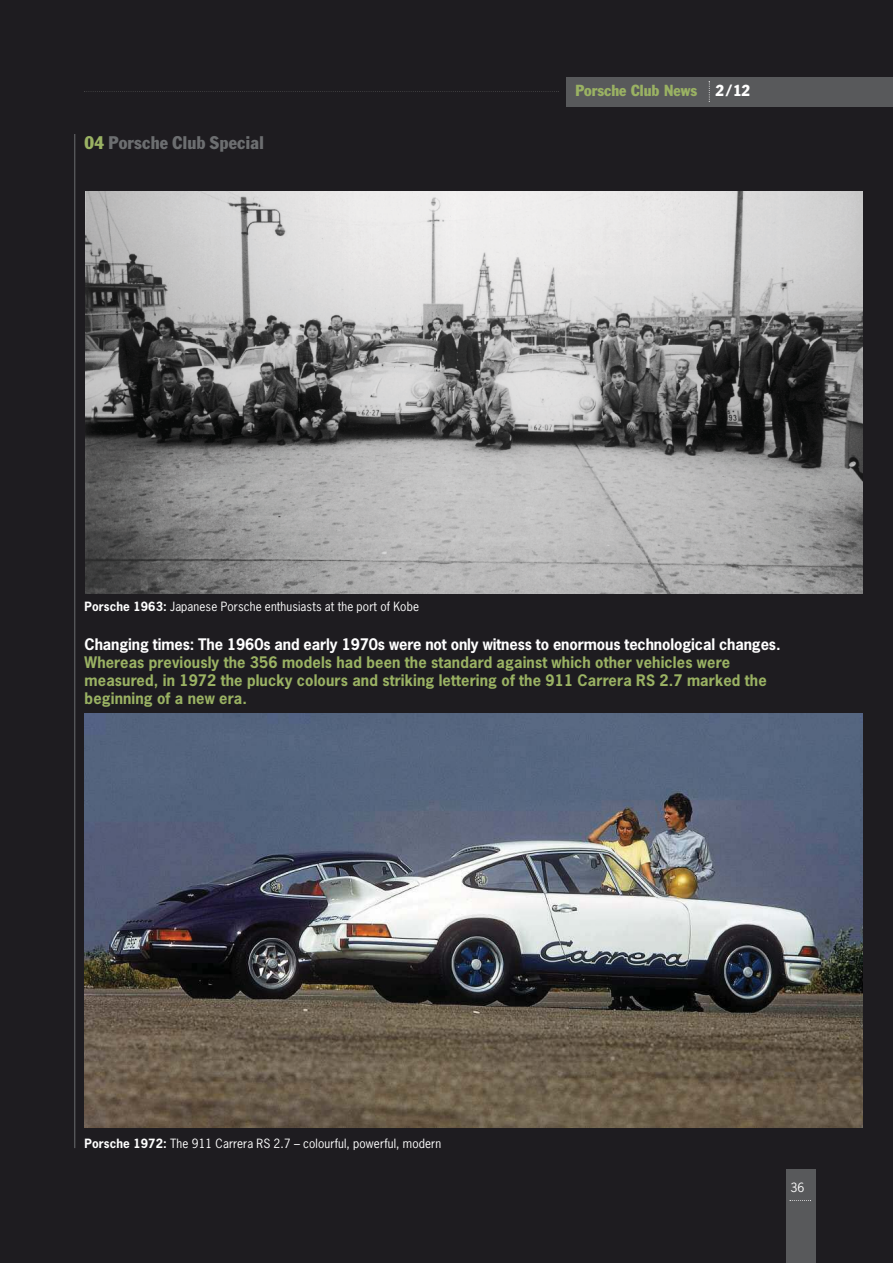
<style>
.page{position:relative;width:893px;height:1263px;background:#fff}
.page>*{position:absolute;margin:0;border:0;box-sizing:border-box;transform-origin:0 0}
.t1{font:condensed 18px "Franklin Gothic";letter-spacing:.015em;color:#6c6e70}
.t2{font:condensed 15.75px "Franklin Gothic";color:#9ab263}
.t3{font:700 15px/18px "News Gothic";letter-spacing:.01em;color:#9ab263}
.t4{font:700 15px "News Gothic";letter-spacing:-.005em;color:#fff}
.t5{font:12px "News Gothic";letter-spacing:.01em;color:#fff}
.s1{color:#9ab263}
.s2{color:#fff}
.s3{font-weight:700}
</style>
<div class="page">
<div style="left:0;top:0;width:892px;height:1263px;background:#1e1c20"></div>
<hr style="left:75px;top:134px;width:1px;height:1014px;background:#6c6e70">
<div style="left:566px;top:77px;width:327px;height:29px;background:#58595b"></div>
<div style="left:786px;top:1169px;width:30px;height:94px;background:#58595b"></div>
<svg style="left:84px;top:91px;width:475px;height:1px"></svg>
<svg style="left:709px;top:81px;width:1px;height:21px"></svg>
<svg style="left:790px;top:1200px;width:21px;height:1px"></svg>
<img style="left:86px;top:191px;width:777px;height:402px">
<img style="left:85px;top:714px;width:778px;height:414px">
<p class="t1" style="left:85px;top:136px;width:181px"><span class="s1">04</span> Porsche Club Special</p>
<p class="t2" style="left:575px;top:85px;width:176px">Porsche Club News <span class="s2">2 /12</span></p>
<p class="t5" style="left:85px;top:602px;width:336px"><span class="s3">Porsche 1963:</span> Japanese Porsche enthusiasts at the port of Kobe</p>
<p class="t4" style="left:85px;top:638px;width:697px">Changing times: The 1960s and early 1970s were not only witness to enormous technological changes.</p>
<p class="t3" style="left:85px;top:654px;width:683px">Whereas previously the 356 models had been the standard against which other vehicles were measured, in 1972 the plucky colours and striking lettering of the 911 Carrera RS 2.7 marked the beginning of a new era.</p>
<p class="t5" style="left:85px;top:1138px;width:358px"><span class="s3">Porsche 1972:</span> The 911 Carrera RS 2.7 – colourful, powerful, modern</p>
<p class="t5" style="left:790px;top:1183px;width:15px">36</p>
</div>
